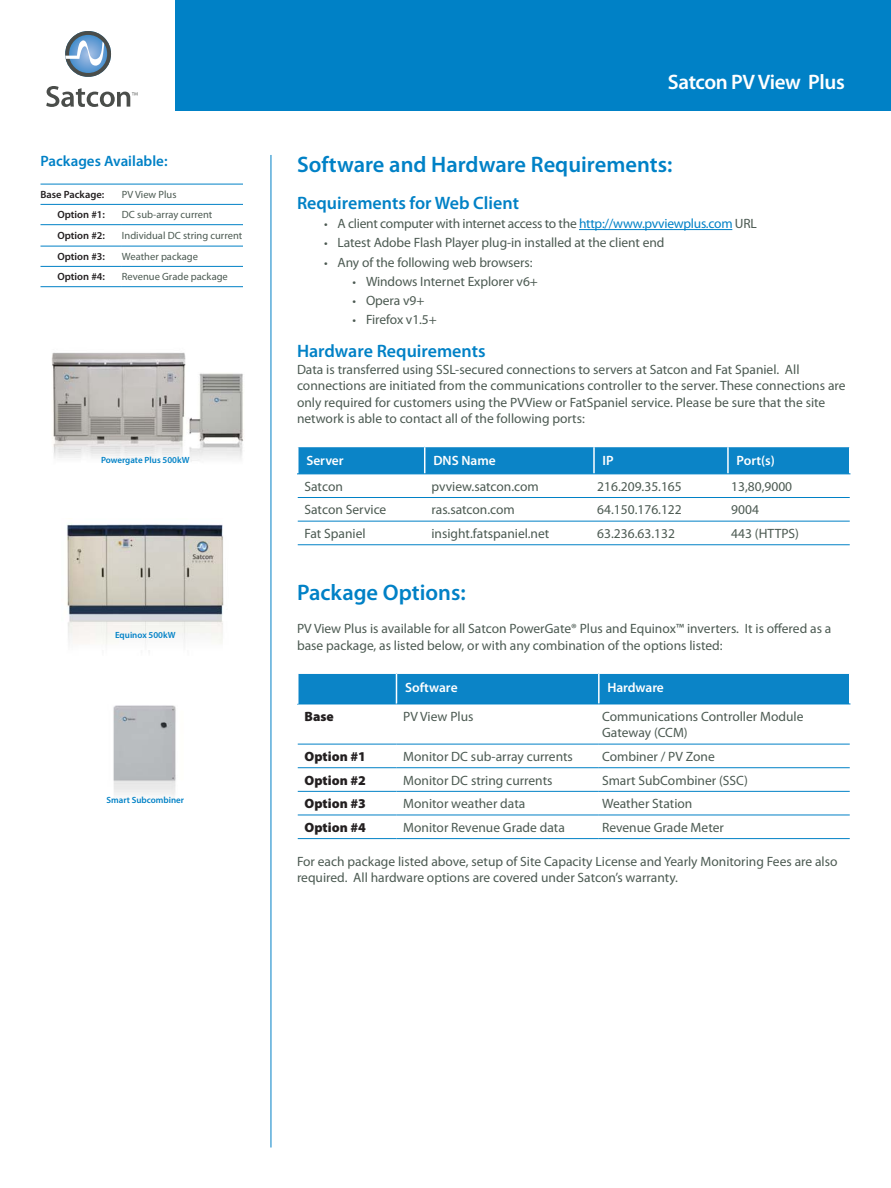
<style>
.page{position:relative;width:891px;height:1188px;background:#fff}
.page>*{position:absolute;margin:0;border:0;box-sizing:border-box;transform-origin:0 0}
.t1{font:600 22.5px "Myriad Pro";color:#0081c6}
.t2{font:600 21px "Myriad Pro";letter-spacing:-.02em;color:#fff}
.t3{font:600 18px "Myriad Pro";color:#0081c6}
.t4{font:600 15px "Myriad Pro";color:#0081c6}
.t5{font:13.5px/16.5px "Myriad Pro";color:#4c5a52}
.t6{font:13.5px "Myriad Pro";letter-spacing:-.02em;color:#4c5a52}
.t7{font:600 13.5px "Myriad Pro";color:#fff}
.t8{font:900 13.5px "Myriad Pro";color:#231f20}
.t9{font:10.5px "Myriad Pro";color:#4c5a52}
.t10{font:600 10.5px "Myriad Pro";color:#231f20}
.t11{font:600 9px "Myriad Pro";color:#0081c6}
.s1{font-size:12.75px}
.s2{color:#0081c6}
</style>
<div class="page">
<div style="left:176px;top:0;width:715px;height:111px;background:#0081c6"></div>
<svg style="left:65px;top:31px;width:46px;height:46px"></svg>
<svg style="left:46px;top:86px;width:92px;height:21px"></svg>
<hr style="left:579px;top:229px;width:153px;height:1px;background:#0081c6">
<svg style="left:297px;top:446px;width:553px;height:28px;background:#188aca"></svg>
<hr style="left:594px;top:474px;width:256px;height:1px;background:#0081c6">
<hr style="left:594px;top:497px;width:256px;height:1px;background:#0081c6">
<hr style="left:594px;top:521px;width:256px;height:1px;background:#0081c6">
<hr style="left:594px;top:545px;width:256px;height:1px;background:#0081c6">
<hr style="left:297px;top:474px;width:297px;height:1px;background:#0081c6">
<hr style="left:298px;top:497px;width:296px;height:1px;background:#0081c6">
<hr style="left:298px;top:521px;width:296px;height:1px;background:#0081c6">
<hr style="left:298px;top:545px;width:296px;height:1px;background:#0081c6">
<div style="left:298px;top:674px;width:551px;height:30px;background:#0b84c7"></div>
<hr style="left:297px;top:704px;width:99px;height:1px;background:#0081c6">
<hr style="left:298px;top:744px;width:98px;height:1px;background:#0081c6">
<hr style="left:298px;top:767px;width:98px;height:1px;background:#0081c6">
<hr style="left:298px;top:791px;width:98px;height:1px;background:#0081c6">
<hr style="left:298px;top:815px;width:98px;height:1px;background:#0081c6">
<hr style="left:298px;top:838px;width:98px;height:1px;background:#0081c6">
<hr style="left:396px;top:674px;width:1px;height:30px;background:#fff">
<hr style="left:598px;top:674px;width:2px;height:30px;background:#fff">
<hr style="left:599px;top:704px;width:251px;height:1px;background:#0081c6">
<hr style="left:599px;top:744px;width:251px;height:1px;background:#0081c6">
<hr style="left:599px;top:767px;width:251px;height:1px;background:#0081c6">
<hr style="left:599px;top:791px;width:251px;height:1px;background:#0081c6">
<hr style="left:599px;top:815px;width:251px;height:1px;background:#0081c6">
<hr style="left:599px;top:838px;width:251px;height:1px;background:#0081c6">
<hr style="left:396px;top:704px;width:203px;height:1px;background:#0081c6">
<hr style="left:396px;top:744px;width:203px;height:1px;background:#0081c6">
<hr style="left:396px;top:767px;width:203px;height:1px;background:#0081c6">
<hr style="left:396px;top:791px;width:203px;height:1px;background:#0081c6">
<hr style="left:396px;top:815px;width:203px;height:1px;background:#0081c6">
<hr style="left:396px;top:838px;width:203px;height:1px;background:#0081c6">
<hr style="left:122px;top:246px;width:121px;height:1px;background:#0081c6">
<hr style="left:122px;top:266px;width:121px;height:1px;background:#0081c6">
<hr style="left:122px;top:286px;width:121px;height:1px;background:#0081c6">
<hr style="left:41px;top:184px;width:202px;height:1px;background:#0081c6">
<hr style="left:41px;top:204px;width:202px;height:1px;background:#0081c6">
<hr style="left:122px;top:224px;width:121px;height:1px;background:#0081c6">
<hr style="left:41px;top:224px;width:81px;height:1px;background:#0081c6">
<hr style="left:41px;top:246px;width:81px;height:1px;background:#0081c6">
<hr style="left:41px;top:266px;width:81px;height:1px;background:#0081c6">
<hr style="left:41px;top:286px;width:81px;height:1px;background:#0081c6">
<hr style="left:271px;top:155px;width:1px;height:993px;background:#0081c6">
<img style="left:67px;top:524px;width:157px;height:121px">
<img style="left:113px;top:705px;width:63px;height:92px">
<img style="left:52px;top:352px;width:134px;height:106px">
<img style="left:189px;top:373px;width:54px;height:89px">
<p class="t4" style="left:40px;top:156px;width:129px">Packages Available:</p>
<p class="t10" style="left:40px;top:191px;width:65px">Base Package:</p>
<p class="t9" style="left:122px;top:191px;width:56px">PV View Plus</p>
<p class="t10" style="left:57px;top:211px;width:49px">Option #1:</p>
<p class="t9" style="left:122px;top:211px;width:92px">DC sub-array current</p>
<p class="t10" style="left:57px;top:231px;width:49px">Option #2:</p>
<p class="t9" style="left:122px;top:231px;width:122px">Individual DC string current</p>
<p class="t10" style="left:57px;top:253px;width:49px">Option #3:</p>
<p class="t9" style="left:122px;top:253px;width:78px">Weather package</p>
<p class="t10" style="left:57px;top:273px;width:49px">Option #4:</p>
<p class="t9" style="left:122px;top:273px;width:107px">Revenue Grade package</p>
<p class="t11" style="left:101px;top:456px;width:90px">Powergate Plus 500kW</p>
<p class="t11" style="left:115px;top:631px;width:62px">Equinox 500kW</p>
<p class="t11" style="left:106px;top:796px;width:79px">Smart Subcombiner</p>
<h2 class="t2" style="left:668px;top:74px;width:178px">Satcon PV View Plus</h2>
<h1 class="t1" style="left:297px;top:156px;width:377px">Software and Hardware Requirements:</h1>
<h3 class="t3" style="left:297px;top:196px;width:224px">Requirements for Web Client</h3>
<p class="t6" style="left:324px;top:219px;width:434px"><span class="s1">•</span> A client computer with internet access to the <span class="s2">http://www.pvviewplus.com</span> URL</p>
<p class="t5" style="left:324px;top:236px;width:342px"><span class="s1">•</span> Latest Adobe Flash Player plug-in installed at the client end</p>
<p class="t5" style="left:324px;top:255px;width:210px"><span class="s1">•</span> Any of the following web browsers:</p>
<p class="t5" style="left:352px;top:274px;width:187px"><span class="s1">•</span> Windows Internet Explorer v6+</p>
<p class="t5" style="left:352px;top:294px;width:73px"><span class="s1">•</span> Opera v9+</p>
<p class="t5" style="left:352px;top:313px;width:86px"><span class="s1">•</span> Firefox v1.5+</p>
<h3 class="t3" style="left:297px;top:344px;width:190px">Hardware Requirements</h3>
<p class="t5" style="left:297px;top:362px;width:550px">Data is transferred using SSL-secured connections to servers at Satcon and Fat Spaniel. All connections are initiated from the communications controller to the server. These connections are only required for customers using the PVView or FatSpaniel service. Please be sure that the site network is able to contact all of the following ports:</p>
<p class="t7" style="left:306px;top:456px;width:39px">Server</p>
<p class="t7" style="left:433px;top:456px;width:64px">DNS Name</p>
<p class="t7" style="left:603px;top:456px;width:13px">IP</p>
<p class="t7" style="left:737px;top:456px;width:40px">Port(s)</p>
<p class="t5" style="left:304px;top:479px;width:40px">Satcon</p>
<p class="t5" style="left:432px;top:479px;width:109px">pvview.satcon.com</p>
<p class="t5" style="left:597px;top:479px;width:86px">216.209.35.165</p>
<p class="t5" style="left:731px;top:479px;width:62px">13,80,9000</p>
<p class="t5" style="left:304px;top:503px;width:83px">Satcon Service</p>
<p class="t5" style="left:432px;top:503px;width:85px">ras.satcon.com</p>
<p class="t5" style="left:597px;top:503px;width:86px">64.150.176.122</p>
<p class="t5" style="left:731px;top:503px;width:29px">9004</p>
<p class="t5" style="left:304px;top:527px;width:63px">Fat Spaniel</p>
<p class="t5" style="left:431px;top:527px;width:119px">insight.fatspaniel.net</p>
<p class="t5" style="left:597px;top:527px;width:79px">63.236.63.132</p>
<p class="t5" style="left:731px;top:527px;width:69px">443 (HTTPS)</p>
<h1 class="t1" style="left:297px;top:584px;width:170px">Package Options:</h1>
<p class="t5" style="left:297px;top:622px;width:536px">PV View Plus is available for all Satcon PowerGate® Plus and Equinox™ inverters. It is offered as a base package, as listed below, or with any combination of the options listed:</p>
<p class="t7" style="left:405px;top:682px;width:54px">Software</p>
<p class="t7" style="left:607px;top:682px;width:58px">Hardware</p>
<p class="t8" style="left:304px;top:708px;width:31px">Base</p>
<p class="t5" style="left:403px;top:709px;width:72px">PV View Plus</p>
<p class="t5" style="left:602px;top:709px;width:203px">Communications Controller Module<br>Gateway (CCM)</p>
<p class="t8" style="left:304px;top:748px;width:63px">Option #1</p>
<p class="t5" style="left:403px;top:750px;width:171px">Monitor DC sub-array currents</p>
<p class="t5" style="left:602px;top:750px;width:114px">Combiner / PV Zone</p>
<p class="t8" style="left:304px;top:772px;width:63px">Option #2</p>
<p class="t5" style="left:403px;top:773px;width:151px">Monitor DC string currents</p>
<p class="t5" style="left:602px;top:773px;width:148px">Smart SubCombiner (SSC)</p>
<p class="t8" style="left:304px;top:796px;width:63px">Option #3</p>
<p class="t5" style="left:403px;top:797px;width:124px">Monitor weather data</p>
<p class="t5" style="left:602px;top:797px;width:92px">Weather Station</p>
<p class="t8" style="left:304px;top:819px;width:63px">Option #4</p>
<p class="t5" style="left:403px;top:820px;width:163px">Monitor Revenue Grade data</p>
<p class="t5" style="left:602px;top:820px;width:123px">Revenue Grade Meter</p>
<p class="t5" style="left:297px;top:854px;width:542px">For each package listed above, setup of Site Capacity License and Yearly Monitoring Fees are also required. All hardware options are covered under Satcon’s warranty.</p>
</div>
